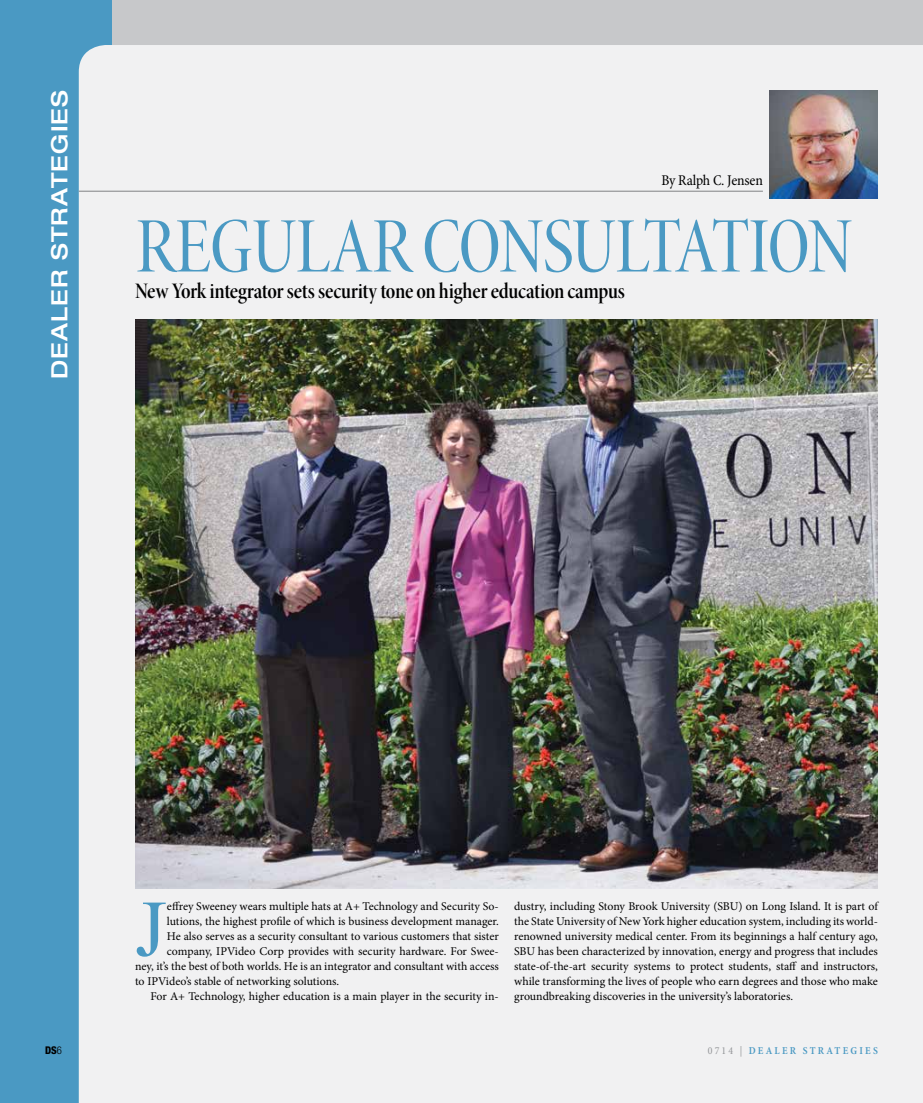
<style>
.page{position:relative;width:923px;height:1103px;background:#fff}
.page>*{position:absolute;margin:0;border:0;box-sizing:border-box;transform-origin:0 0}
.t1{font:80px "Minion Pro Cn Disp";letter-spacing:-.015em;color:#4a99c3}
.t2{font:79.88px "Times New Roman";color:#4a99c3}
.t3{font:22.5px "Minion Pro Semibold Cn Disp";letter-spacing:-.015em;color:#000}
.t4{font:500 expanded 22.5px "Helvetica Neue LT Std";letter-spacing:.05em;color:#fff}
.t5{font:condensed 15px "Minion Pro";letter-spacing:-.015em;color:#000}
.t6{font:11.88px/15px "Minion Pro";letter-spacing:-.005em;color:#000;text-align:justify}
.t7{font:600 condensed 10.62px "Minion Pro";letter-spacing:.21em;color:#4a99c3}
.t8{font:800 condensed 10.62px "Helvetica Neue LT Std";color:#000}
.s1{font-weight:300}
.s2{font-weight:400;color:#939598}
</style>
<div class="page">
<div style="left:0;top:0;width:922px;height:1102px;background:#c7c8ca"></div>
<div style="left:0;top:0;width:111px;height:1102px;background:#4a99c3"></div>
<div style="left:79px;top:45px;width:843px;height:1057px;background:#f1f1f2"></div>
<img style="left:769px;top:90px;width:109px;height:108px">
<hr style="left:79px;top:191px;width:683px;height:1px;background:#808285">
<img style="left:135px;top:319px;width:743px;height:569px">
<h3 class="t4" style="left:46px;top:379px;width:291px;rotate:-90deg">Dealer strategies</h3>
<p class="t5" style="left:661px;top:170px;width:103px">By Ralph C. Jensen</p>
<h1 class="t1" style="left:135px;top:197px;width:719px">REGULAR CONSULTATION</h1>
<h3 class="t3" style="left:135px;top:277px;width:491px">New York integrator sets security tone on higher education campus</h3>
<h2 class="t2" style="left:135px;top:875px;width:33px">J</h2>
<p class="t6" style="left:167px;top:899px;width:333px">effrey Sweeney wears multiple hats at A+ Technology and Security So-</p>
<p class="t6" style="left:167px;top:914px;width:333px">lutions, the highest profile of which is business development manager.</p>
<p class="t6" style="left:167px;top:929px;width:333px">He also serves as a security consultant to various customers that sister</p>
<p class="t6" style="left:167px;top:944px;width:333px">company, IPVideo Corp provides with security hardware. For Swee-</p>
<p class="t6" style="left:135px;top:959px;width:365px">ney, it’s the best of both worlds. He is an integrator and consultant with access</p>
<p class="t6" style="left:135px;top:974px;width:206px">to IPVideo’s stable of networking solutions.</p>
<p class="t6" style="left:150px;top:989px;width:350px">For A+ Technology, higher education is a main player in the security in-</p>
<p class="t6" style="left:514px;top:899px;width:365px">dustry, including Stony Brook University (SBU) on Long Island. It is part of the State University of New York higher education system, including its world&shy;renowned university medical center. From its beginnings a half century ago, SBU has been characterized by innovation, energy and progress that includes state-of-the-art security systems to protect students, staff and instructors, while transforming the lives of people who earn degrees and those who make groundbreaking discoveries in the university’s laboratories.</p>
<p class="t8" style="left:45px;top:1044px;width:18px">Ds<span class="s1">6</span></p>
<p class="t7" style="left:707px;top:1043px;width:172px"><span class="s2">0714 |</span> DEALER STRATEGIES</p>
</div>
